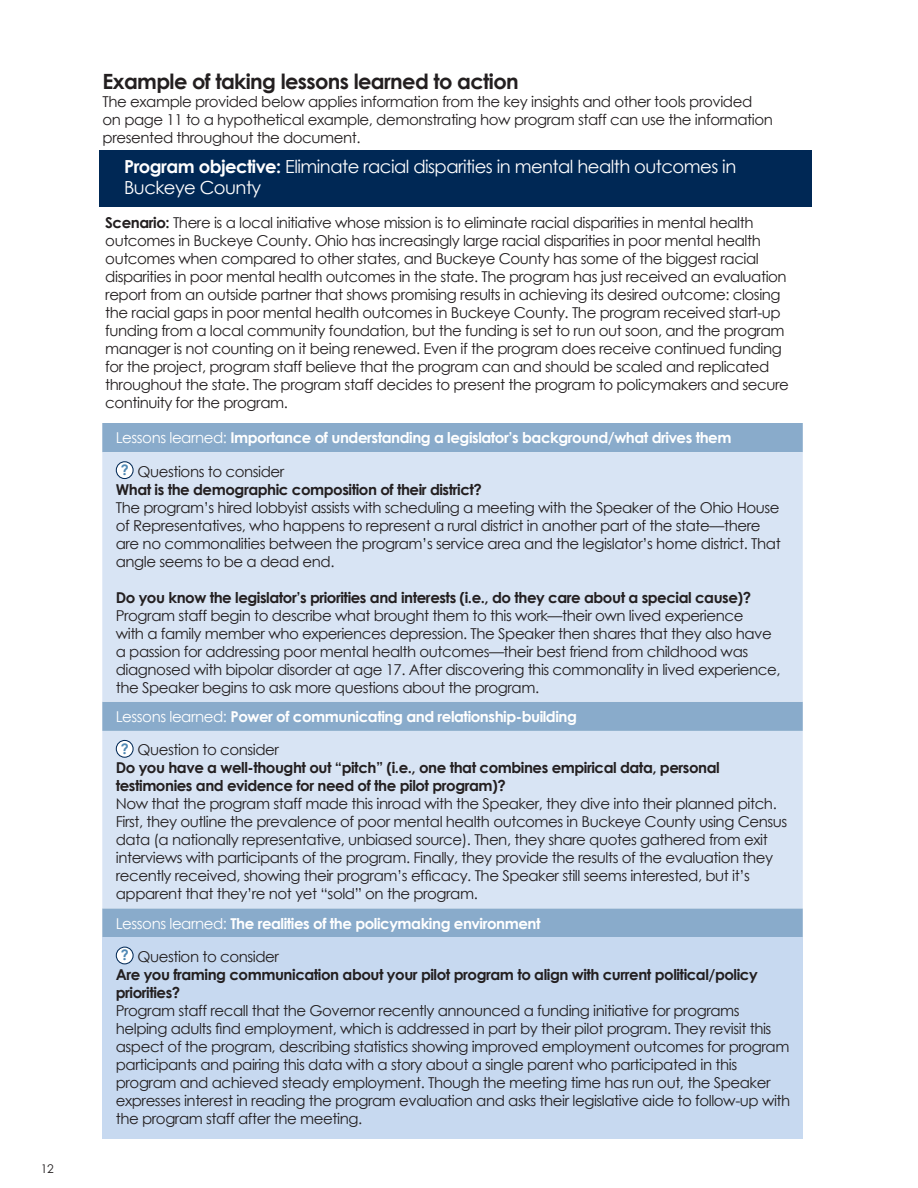
<style>
.page{position:relative;width:918px;height:1188px;background:#fff}
.page>*{position:absolute;margin:0;border:0;box-sizing:border-box;transform-origin:0 0}
.t1{font:700 21px "Century Gothic";letter-spacing:-.03em;color:#231f20}
.t2{font:18px/21.6px "Century Gothic";letter-spacing:-.03em;color:#fff}
.paragraph{font:15px/18px "Century Gothic";letter-spacing:-.03em;color:#231f20}
.t3{font:700 15px/18px "Century Gothic";letter-spacing:-.03em;color:#231f20}
.t4{font:700 15px "Century Gothic";letter-spacing:-.03em;color:#fff}
.t5{font:700 14.25px "Century Gothic";color:#5089b4}
.t6{font:12px "Century Gothic Pro";color:#231f20}
.s1{font-weight:700}
.s2{font-weight:400}
</style>
<div class="page">
<div style="left:99px;top:151px;width:712px;height:56px;background:#002855"></div>
<div style="left:102px;top:423px;width:701px;height:515px;background:#89abcb"></div>
<div style="left:102px;top:452px;width:701px;height:456px;background:#d8e4f4"></div>
<div style="left:102px;top:938px;width:701px;height:201px;background:#c7d9f0"></div>
<div style="left:116px;top:462px;width:17px;height:17px;background:#fff;border-radius:50%"></div>
<div style="left:116px;top:461px;width:18px;height:18px;border:1px solid #002855;border-radius:50%"></div>
<div style="left:116px;top:740px;width:17px;height:17px;background:#fff;border-radius:50%"></div>
<div style="left:116px;top:740px;width:18px;height:18px;border:1px solid #002855;border-radius:50%"></div>
<div style="left:116px;top:947px;width:17px;height:17px;background:#fff;border-radius:50%"></div>
<div style="left:116px;top:946px;width:18px;height:19px;border:1px solid #002855;border-radius:50%"></div>
<p class="t6" style="left:41px;top:1162px;width:15px">12</p>
<p class="t1" style="left:103px;top:65px;width:418px">Example of taking lessons learned to action</p>
<p class="paragraph" style="left:103px;top:92px;width:672px">The example provided below applies information from the key insights and other tools provided on page 11 to a hypothetical example, demonstrating how program staff can use the information presented throughout the document.</p>
<p class="t2" style="left:124px;top:155px;width:614px"><span class="s1">Program objective:</span> Eliminate racial disparities in mental health outcomes in<br>Buckeye County</p>
<p class="paragraph" style="left:105px;top:214px;width:685px"><span class="s1">Scenario:</span> There is a local initiative whose mission is to eliminate racial disparities in mental health outcomes in Buckeye County. Ohio has increasingly large racial disparities in poor mental health outcomes when compared to other states, and Buckeye County has some of the biggest racial disparities in poor mental health outcomes in the state. The program has just received an evaluation report from an outside partner that shows promising results in achieving its desired outcome: closing the racial gaps in poor mental health outcomes in Buckeye County. The program received start-up funding from a local community foundation, but the funding is set to run out soon, and the program manager is not counting on it being renewed. Even if the program does receive continued funding for the project, program staff believe that the program can and should be scaled and replicated throughout the state. The program staff decides to present the program to policymakers and secure continuity for the program.</p>
<p class="t4" style="left:116px;top:426px;width:617px"><span class="s2">Lessons learned:</span> Importance of understanding a legislator’s background/what drives them</p>
<p class="t5" style="left:121px;top:459px;width:9px">?</p>
<p class="paragraph" style="left:138px;top:462px;width:148px">Questions to consider</p>
<p class="t3" style="left:116px;top:480px;width:368px">What is the demographic composition of their district?</p>
<p class="paragraph" style="left:116px;top:498px;width:667px">The program’s hired lobbyist assists with scheduling a meeting with the Speaker of the Ohio House of Representatives, who happens to represent a rural district in another part of the state—there are no commonalities between the program’s service area and the legislator’s home district. That angle seems to be a dead end.</p>
<p class="paragraph" style="left:116px;top:588px;width:666px"><span class="s1">Do you know the legislator’s priorities and interests (i.e., do they care about a special cause)?<br></span>Program staff begin to describe what brought them to this work—their own lived experience<br>with a family member who experiences depression. The Speaker then shares that they also have a passion for addressing poor mental health outcomes—their best friend from childhood was diagnosed with bipolar disorder at age 17. After discovering this commonality in lived experience, the Speaker begins to ask more questions about the program.</p>
<p class="t4" style="left:116px;top:705px;width:463px"><span class="s2">Lessons learned:</span> Power of communicating and relationship-building</p>
<p class="t5" style="left:121px;top:738px;width:9px">?</p>
<p class="t3" style="left:116px;top:740px;width:606px;text-indent:22px"><span class="s2">Question to consider<br></span>Do you have a well-thought out “pitch” (i.e., one that combines empirical data, personal testimonies and evidence for need of the pilot program)?</p>
<p class="paragraph" style="left:116px;top:795px;width:673px">Now that the program staff made this inroad with the Speaker, they dive into their planned pitch.<br>First, they outline the prevalence of poor mental health outcomes in Buckeye County using Census data (a nationally representative, unbiased source). Then, they share quotes gathered from exit interviews with participants of the program. Finally, they provide the results of the evaluation they recently received, showing their program’s efficacy. The Speaker still seems interested, but it’s apparent that they’re not yet “sold” on the program.</p>
<p class="t4" style="left:116px;top:912px;width:426px"><span class="s2">Lessons learned:</span> The realities of the policymaking environment</p>
<p class="t5" style="left:121px;top:944px;width:9px">?</p>
<p class="paragraph" style="left:138px;top:947px;width:143px">Question to consider</p>
<p class="t3" style="left:116px;top:965px;width:644px">Are you framing communication about your pilot program to align with current political/policy priorities?</p>
<p class="paragraph" style="left:116px;top:1001px;width:676px">Program staff recall that the Governor recently announced a funding initiative for programs helping adults find employment, which is addressed in part by their pilot program. They revisit this aspect of the program, describing statistics showing improved employment outcomes for program participants and pairing this data with a story about a single parent who participated in this program and achieved steady employment. Though the meeting time has run out, the Speaker expresses interest in reading the program evaluation and asks their legislative aide to follow-up with the program staff after the meeting.</p>
</div>
